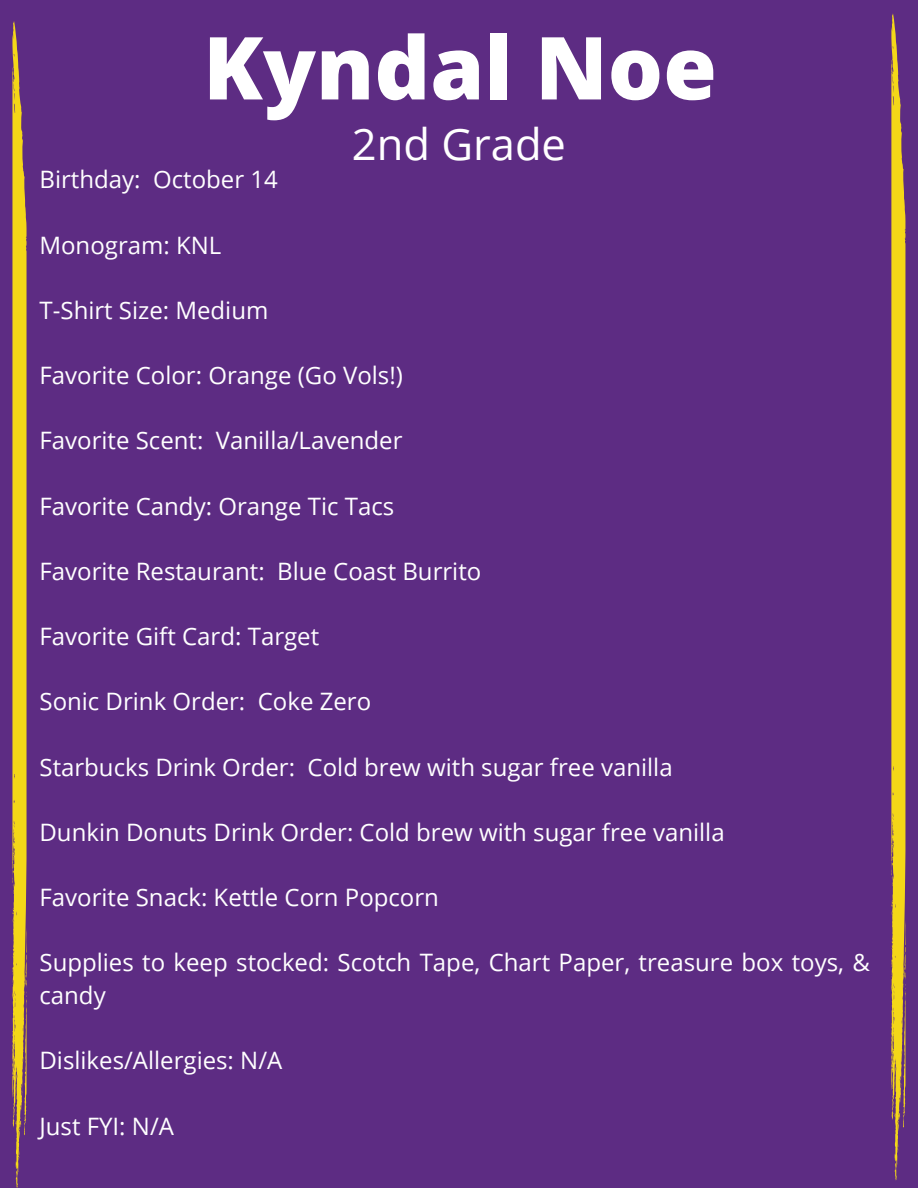
<style>
.page{position:relative;width:918px;height:1188px;background:#5d2c83}
.page>*{position:absolute;margin:0;border:0;box-sizing:border-box;transform-origin:0 0}
.t1{font:800 87px "Open Sans";color:#fff}
.t2{font:43.5px "Open Sans";color:#fff}
.t3{font:24px/32.7px "Open Sans";color:#fff}
</style>
<div class="page">
<svg style="left:12px;top:21px;width:15px;height:1167px;background:#d2b12f"></svg>
<svg style="left:891px;top:14px;width:15px;height:1166px;background:#d2b12f"></svg>
<p class="t1" style="left:203px;top:7px;width:515px">Kyndal Noe</p>
<h1 class="t2" style="left:352px;top:113px;width:216px">2nd Grade</h1>
<h2 class="t3" style="left:40px;top:163px;width:240px">Birthday: October 14</h2>
<p class="t3" style="left:40px;top:228px;width:183px">Monogram: KNL</p>
<p class="t3" style="left:40px;top:293px;width:230px">T-Shirt Size: Medium</p>
<p class="t3" style="left:40px;top:359px;width:365px">Favorite Color: Orange (Go Vols!)</p>
<p class="t3" style="left:40px;top:424px;width:365px">Favorite Scent: Vanilla/Lavender</p>
<p class="t3" style="left:40px;top:489px;width:356px">Favorite Candy: Orange Tic Tacs</p>
<p class="t3" style="left:40px;top:554px;width:443px">Favorite Restaurant: Blue Coast Burrito</p>
<p class="t3" style="left:40px;top:620px;width:281px">Favorite Gift Card: Target</p>
<p class="t3" style="left:40px;top:685px;width:333px">Sonic Drink Order: Coke Zero</p>
<p class="t3" style="left:40px;top:750px;width:635px">Starbucks Drink Order: Cold brew with sugar free vanilla</p>
<p class="t3" style="left:40px;top:815px;width:687px">Dunkin Donuts Drink Order: Cold brew with sugar free vanilla</p>
<p class="t3" style="left:40px;top:881px;width:401px">Favorite Snack: Kettle Corn Popcorn</p>
<p class="t3" style="left:40px;top:946px;width:832px">Supplies to keep stocked: Scotch Tape, Chart Paper, treasure box toys, &amp; candy</p>
<p class="t3" style="left:40px;top:1044px;width:244px">Dislikes/Allergies: N/A</p>
<p class="t3" style="left:40px;top:1109px;width:136px">Just FYI: N/A</p>
</div>
